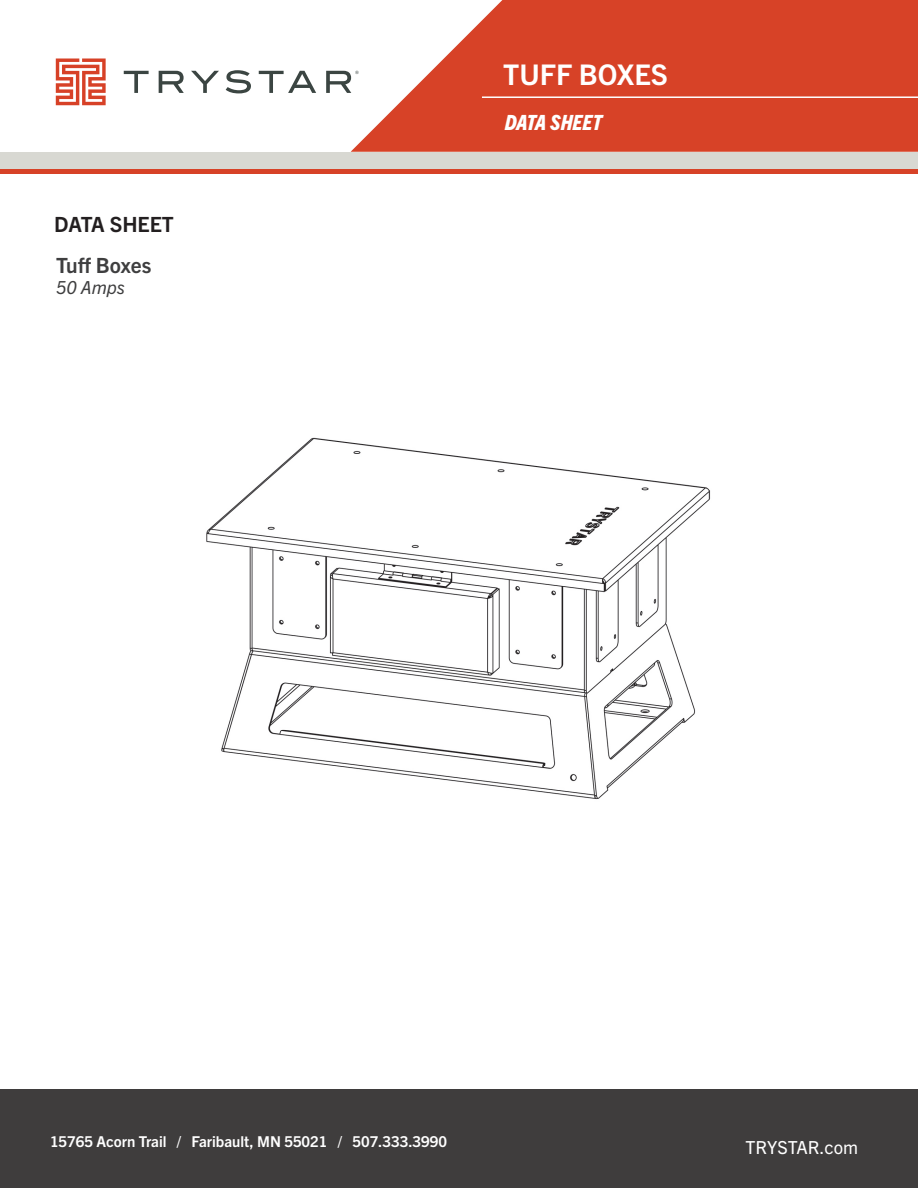
<style>
.page{position:relative;width:918px;height:1188px;background:#fff}
.page>*{position:absolute;margin:0;border:0;box-sizing:border-box;transform-origin:0 0}
.White_Title{font:700 28.5px "Trade Gothic Next LT Pro";color:#fff}
.White_Subtitle{font:italic 800 condensed 21px "Trade Gothic Next LT Pro";color:#fff}
.t1{font:700 21px "Trade Gothic Next LT Pro";color:#231f20}
.Main_Copy{font:700 21px "Trade Gothic Next LT Pro";letter-spacing:-.005em;color:#3e3e3f}
.Orange_Heading{font:18px "Trade Gothic Next LT Pro";color:#fff}
.Main_Copy-2{font:italic 18px "Trade Gothic Next LT Pro";color:#3e3e3f}
.Orange_Heading-2{font:700 15px "Trade Gothic Next LT Pro";color:#fff}
</style>
<div class="page">
<div style="left:0;top:164px;width:918px;height:9px;background:#d74227"></div>
<div style="left:0;top:152px;width:918px;height:17px;background:#d8d8d2"></div>
<svg style="left:351px;top:0;width:567px;height:152px;background:#dc5c44"></svg>
<hr style="left:482px;top:96px;width:436px;height:2px;background:#fff">
<svg style="left:124px;top:71px;width:25px;height:22px"></svg>
<svg style="left:159px;top:71px;width:25px;height:22px"></svg>
<svg style="left:191px;top:71px;width:28px;height:22px"></svg>
<svg style="left:226px;top:70px;width:25px;height:23px"></svg>
<svg style="left:259px;top:71px;width:57px;height:22px"></svg>
<svg style="left:326px;top:71px;width:33px;height:22px"></svg>
<svg style="left:56px;top:59px;width:50px;height:46px"></svg>
<div style="left:0;top:1089px;width:918px;height:99px;background:#3f3d3d"></div>
<img style="left:206px;top:437px;width:505px;height:363px">
<p class="t1" style="left:54px;top:210px;width:121px">DATA SHEET</p>
<p class="Main_Copy" style="left:56px;top:250px;width:97px">Tuff Boxes</p>
<p class="Main_Copy-2" style="left:56px;top:275px;width:70px">50 Amps</p>
<p class="White_Title" style="left:503px;top:55px;width:166px">TUFF BOXES</p>
<p class="White_Subtitle" style="left:505px;top:108px;width:99px">DATA SHEET</p>
<p class="Orange_Heading-2" style="left:50px;top:1131px;width:399px">15765 Acorn Trail / Faribault, MN 55021 / 507.333.3990</p>
<p class="Orange_Heading" style="left:745px;top:1135px;width:114px">TRYSTAR.com</p>
</div>
